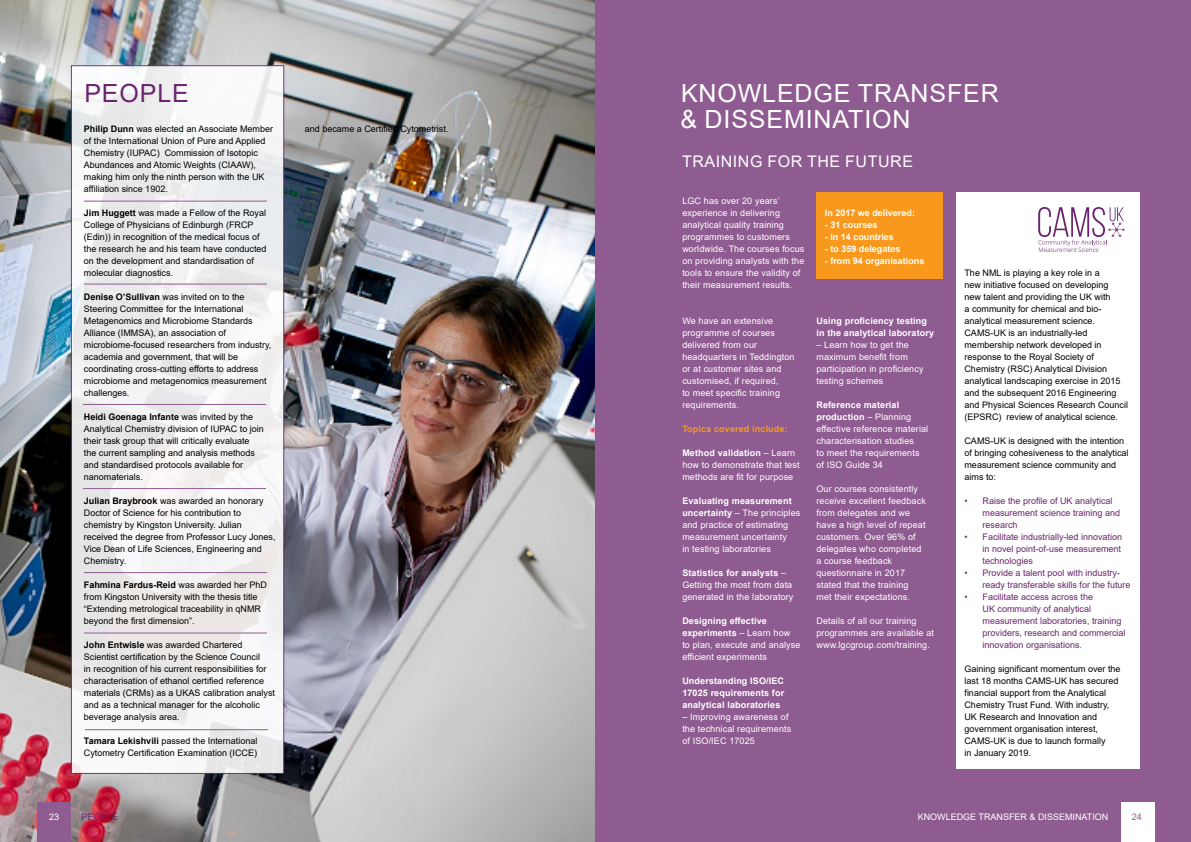
<style>
.page{position:relative;width:1191px;height:842px;background:#fff}
.page>*{position:absolute;margin:0;border:0;box-sizing:border-box;transform-origin:0 0}
.t1{font:25px/26px "Arial";letter-spacing:.035em;color:#fff}
.t2{font:25px "Arial";letter-spacing:.035em;color:#6b246e}
.t3{font:16px "Arial";letter-spacing:.035em;color:#fff}
.t4{font:9px/12px "Arial";color:#000}
.t5{font:9px/12px "Arial";letter-spacing:.015em;color:#fff}
.t6{font:9px/12px "Arial";color:#6b246e}
.t7{font:700 9px/12px "Arial";letter-spacing:.015em;color:#fff;text-align:justify}
.t8{font:700 9px "Arial";letter-spacing:.015em;color:#f8991d}
.t9{font:9px "Arial";color:#8f5c91}
.s1{font-weight:700}
</style>
<div class="page">
<img style="left:0;top:0;width:595px;height:842px">
<div style="left:595px;top:0;width:596px;height:842px;background:#8f5c91"></div>
<div style="left:37px;top:802px;width:34px;height:40px;background:#8f5c91"></div>
<div style="left:1121px;top:802px;width:33px;height:40px;background:#fff"></div>
<div style="left:71px;top:65px;width:213px;height:709px;background:#efefef;border:1px solid #6b246e"></div>
<hr style="left:84px;top:201px;width:183px;height:1px;background:#8f5c91">
<hr style="left:84px;top:284px;width:183px;height:1px;background:#8f5c91">
<hr style="left:83px;top:404px;width:183px;height:1px;background:#8f5c91">
<hr style="left:83px;top:488px;width:183px;height:1px;background:#8f5c91">
<hr style="left:84px;top:572px;width:183px;height:1px;background:#8f5c91">
<hr style="left:84px;top:633px;width:183px;height:1px;background:#8f5c91">
<hr style="left:85px;top:729px;width:183px;height:1px;background:#8f5c91">
<div style="left:816px;top:193px;width:126px;height:86px;background:#f8991d"></div>
<div style="left:956px;top:192px;width:183px;height:576px;background:#fff"></div>
<svg style="left:1038px;top:207px;width:86px;height:45px"></svg>
<h1 class="t2" style="left:84px;top:76px;width:106px">PEOPLE</h1>
<p class="t4" style="left:84px;top:123px;width:191px"><span class="s1">Philip Dunn</span> was elected an Associate Member</p>
<p class="t4" style="left:305px;top:123px;width:145px">and became a Certified Cytometrist.</p>
<p class="t4" style="left:84px;top:135px;width:183px">of the International Union of Pure and Applied Chemistry (IUPAC) Commission of Isotopic Abundances and Atomic Weights (CIAAW), making him only the ninth person with the UK affiliation since 1902.</p>
<p class="t4" style="left:84px;top:207px;width:184px"><span class="s1">Jim Huggett</span> was made a Fellow of the Royal College of Physicians of Edinburgh (FRCP (Edin)) in recognition of the medical focus of the research he and his team have conducted on the development and standardisation of molecular diagnostics.</p>
<p class="t4" style="left:84px;top:291px;width:189px"><span class="s1">Denise O’Sullivan</span> was invited on to the Steering Committee for the International Metagenomics and Microbiome Standards Alliance (IMMSA), an association of microbiome-focused researchers from industry, academia and government, that will be coordinating cross-cutting efforts to address microbiome and metagenomics measurement challenges.</p>
<p class="t4" style="left:84px;top:411px;width:181px"><span class="s1">Heidi Goenaga Infante</span> was invited by the Analytical Chemistry division of IUPAC to join their task group that will critically evaluate the current sampling and analysis methods and standardised protocols available for nanomaterials.</p>
<p class="t4" style="left:84px;top:495px;width:193px"><span class="s1">Julian Braybrook</span> was awarded an honorary Doctor of Science for his contribution to chemistry by Kingston University. Julian received the degree from Professor Lucy Jones, Vice Dean of Life Sciences, Engineering and Chemistry.</p>
<p class="t4" style="left:84px;top:579px;width:185px"><span class="s1">Fahmina Fardus-Reid</span> was awarded her PhD from Kingston University with the thesis title “Extending metrological traceability in qNMR beyond the first dimension”.</p>
<p class="t4" style="left:84px;top:639px;width:193px"><span class="s1">John Entwisle</span> was awarded Chartered Scientist certification by the Science Council<br>in recognition of his current responsibilities for characterisation of ethanol certified reference materials (CRMs) as a UKAS calibration analyst and as a technical manager for the alcoholic beverage analysis area.</p>
<p class="t4" style="left:84px;top:735px;width:175px"><span class="s1">Tamara Lekishvili</span> passed the International<br>Cytometry Certification Examination (ICCE)</p>
<h1 class="t1" style="left:680px;top:80px;width:320px">KNOWLEDGE TRANSFER &amp; DISSEMINATION</h1>
<h2 class="t3" style="left:682px;top:151px;width:232px">TRAINING FOR THE FUTURE</h2>
<p class="t5" style="left:682px;top:195px;width:124px">LGC has over 20 years’ experience in delivering analytical quality training programmes to customers worldwide. The courses focus on providing analysts with the tools to ensure the validity of their measurement results.</p>
<p class="t5" style="left:682px;top:315px;width:114px">We have an extensive programme of courses delivered from our headquarters in Teddington or at customer sites and customised, if required,<br>to meet specific training requirements.</p>
<p class="t8" style="left:682px;top:422px;width:107px">Topics covered include:</p>
<p class="t5" style="left:682px;top:447px;width:119px"><span class="s1">Method validation</span> – Learn how to demonstrate that test methods are fit for purpose</p>
<p class="t5" style="left:682px;top:495px;width:120px"><span class="s1">Evaluating measurement uncertainty</span> – The principles and practice of estimating measurement uncertainty<br>in testing laboratories</p>
<p class="t5" style="left:682px;top:567px;width:113px"><span class="s1">Statistics for analysts</span> –<br>Getting the most from data generated in the laboratory</p>
<p class="t5" style="left:682px;top:615px;width:120px"><span class="s1">Designing effective experiments</span> – Learn how<br>to plan, execute and analyse efficient experiments</p>
<p class="t7" style="left:682px;top:675px;width:103px">Understanding ISO/IEC 17025 requirements for analytical laboratories</p>
<p class="t5" style="left:682px;top:711px;width:110px">– Improving awareness of the technical requirements of ISO/IEC 17025</p>
<p class="t7" style="left:825px;top:207px;width:92px">In 2017 we delivered:</p>
<p class="t7" style="left:825px;top:219px;width:54px">- 31 courses</p>
<p class="t7" style="left:825px;top:231px;width:71px">- in 14 countries</p>
<p class="t7" style="left:825px;top:243px;width:77px">- to 359 delegates</p>
<p class="t7" style="left:825px;top:255px;width:101px">- from 94 organisations</p>
<p class="t7" style="left:816px;top:315px;width:119px">Using proficiency testing in the analytical laboratory</p>
<p class="t5" style="left:816px;top:339px;width:109px">– Learn how to get the maximum benefit from participation in proficiency testing schemes</p>
<p class="t5" style="left:816px;top:399px;width:113px"><span class="s1">Reference material production</span> – Planning effective reference material characterisation studies<br>to meet the requirements of ISO Guide 34</p>
<p class="t5" style="left:816px;top:483px;width:111px">Our courses consistently receive excellent feedback from delegates and we have a high level of repeat customers. Over 96% of delegates who completed a course feedback questionnaire in 2017 stated that the training met their expectations.</p>
<p class="t5" style="left:816px;top:615px;width:119px">Details of all our training programmes are available at www.lgcgroup.com/training.</p>
<p class="t4" style="left:964px;top:267px;width:165px">The NML is playing a key role in a<br>new initiative focused on developing<br>new talent and providing the UK with<br>a community for chemical and bio&shy;analytical measurement science.<br>CAMS-UK is an industrially-led membership network developed in response to the Royal Society of Chemistry (RSC) Analytical Division analytical landscaping exercise in 2015 and the subsequent 2016 Engineering and Physical Sciences Research Council (EPSRC) review of analytical science.</p>
<p class="t4" style="left:964px;top:435px;width:166px">CAMS-UK is designed with the intention of bringing cohesiveness to the analytical measurement science community and aims to:</p>
<p class="t6" style="left:982px;top:495px;width:139px;text-indent:-18px">• Raise the profile of UK analytical measurement science training and research</p>
<p class="t6" style="left:982px;top:531px;width:141px;text-align:justify;text-indent:-18px">• Facilitate industrially-led innovation in novel point-of-use measurement technologies</p>
<p class="t6" style="left:982px;top:567px;width:150px;text-indent:-18px">• Provide a talent pool with industry&shy;ready transferable skills for the future</p>
<p class="t6" style="left:982px;top:591px;width:145px;text-indent:-18px">• Facilitate access across the<br>UK community of analytical measurement laboratories, training providers, research and commercial innovation organisations.</p>
<p class="t4" style="left:964px;top:663px;width:158px">Gaining significant momentum over the last 18 months CAMS-UK has secured financial support from the Analytical Chemistry Trust Fund. With industry, UK Research and Innovation and government organisation interest, CAMS-UK is due to launch formally<br>in January 2019.</p>
<p class="t6" style="left:82px;top:810px;width:38px">PEOPLE</p>
<p class="t5" style="left:49px;top:811px;width:12px">23</p>
<p class="t5" style="left:917px;top:810px;width:192px">KNOWLEDGE TRANSFER &amp; DISSEMINATION</p>
<p class="t9" style="left:1132px;top:811px;width:12px">24</p>
</div>
